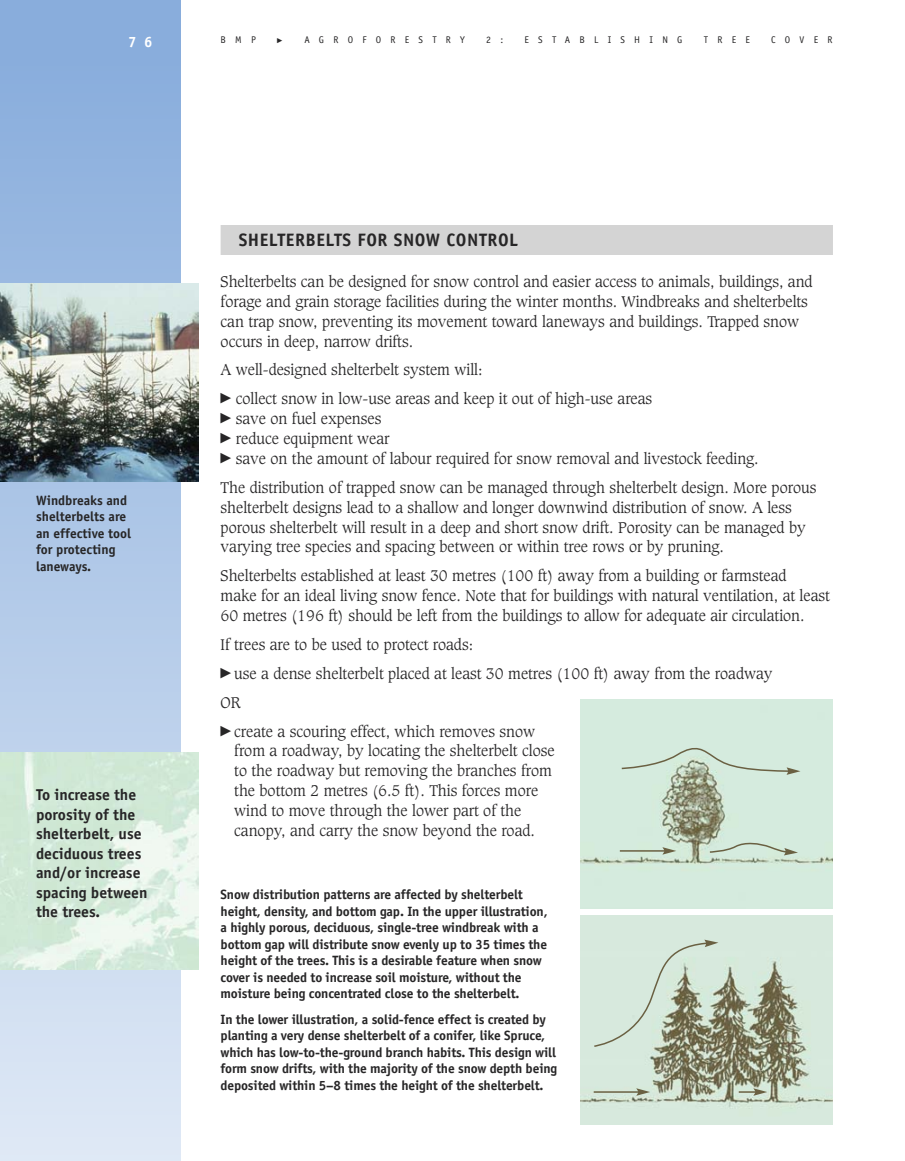
<style>
.page{position:relative;width:905px;height:1161px;background:#fff}
.page>*{position:absolute;margin:0;border:0;box-sizing:border-box;transform-origin:0 0}
.t1{font:700 18px "Officina Sans";letter-spacing:.03em;color:#272627}
.t2{font:700 15.75px/19.5px "Officina Sans";color:#272627}
.t3{font:300 15px/19.8px "Caxton";color:#272627}
.t4{font:700 15px "Officina Sans";color:#fff}
.t5{font:700 13.5px/16.5px "Officina Sans";letter-spacing:-.01em;color:#272627}
.t6{font:9.75px "Officina Sans";letter-spacing:.95em;color:#272627}
</style>
<div class="page">
<div style="left:0;top:0;width:180px;height:63px;background:#89addc"></div>
<svg style="left:0;top:63px;width:180px;height:1098px;background:#b3cae8"></svg>
<img style="left:0;top:284px;width:198px;height:198px">
<img style="left:0;top:753px;width:198px;height:216px">
<img style="left:580px;top:915px;width:252px;height:210px">
<hr style="left:593px;top:1091px;width:46px;height:2px;background:#6a6042">
<svg style="left:636px;top:1088px;width:14px;height:8px"></svg>
<svg style="left:738px;top:1088px;width:29px;height:8px"></svg>
<img style="left:580px;top:699px;width:252px;height:210px">
<hr style="left:620px;top:850px;width:45px;height:2px;background:#6a6042">
<svg style="left:662px;top:847px;width:14px;height:8px"></svg>
<svg style="left:620px;top:741px;width:180px;height:34px;background:#cce0d1"></svg>
<svg style="left:708px;top:840px;width:90px;height:15px"></svg>
<svg style="left:592px;top:940px;width:126px;height:108px;background:#c6d4c5"></svg>
<div style="left:220px;top:225px;width:612px;height:30px;background:#d4d4d4"></div>
<p class="t4" style="left:128px;top:36px;width:26px">7 6</p>
<p class="t6" style="left:220px;top:36px;width:37px">BMP</p>
<p class="t6" style="left:304px;top:36px;width:162px">AGROFORESTRY</p>
<p class="t6" style="left:486px;top:36px;width:19px">2 :</p>
<p class="t6" style="left:524px;top:36px;width:159px">ESTABLISHING</p>
<p class="t6" style="left:703px;top:36px;width:48px">TREE</p>
<p class="t6" style="left:771px;top:36px;width:63px">COVER</p>
<p class="t5" style="left:36px;top:493px;width:97px">Windbreaks and shelterbelts are an effective tool for protecting laneways.</p>
<p class="t2" style="left:36px;top:787px;width:113px">To increase the porosity of the shelterbelt, use deciduous trees and/or increase spacing between the trees.</p>
<p class="t1" style="left:239px;top:233px;width:281px">SHELTERBELTS FOR SNOW CONTROL</p>
<p class="t3" style="left:220px;top:273px;width:593px">Shelterbelts can be designed for snow control and easier access to animals, buildings, and forage and grain storage facilities during the winter months. Windbreaks and shelterbelts can trap snow, preventing its movement toward laneways and buildings. Trapped snow occurs in deep, narrow drifts.</p>
<p class="t3" style="left:236px;top:357px;width:418px;line-height:28.8px;text-indent:-15px">A well-designed shelterbelt system will:<br>collect snow in low-use areas and keep it out of high-use areas</p>
<p class="t3" style="left:236px;top:410px;width:524px">save on fuel expenses<br>reduce equipment wear<br>save on the amount of labour required for snow removal and livestock feeding.</p>
<p class="t3" style="left:221px;top:479px;width:597px">The distribution of trapped snow can be managed through shelterbelt design. More porous shelterbelt designs lead to a shallow and longer downwind distribution of snow. A less porous shelterbelt will result in a deep and short snow drift. Porosity can be managed by varying tree species and spacing between or within tree rows or by pruning.</p>
<p class="t3" style="left:221px;top:567px;width:610px">Shelterbelts established at least 30 metres (100 ft) away from a building or farmstead<br>make for an ideal living snow fence. Note that for buildings with natural ventilation, at least<br>60 metres (196 ft) should be left from the buildings to allow for adequate air circulation.</p>
<p class="t3" style="left:221px;top:636px;width:254px">If trees are to be used to protect roads:</p>
<p class="t3" style="left:234px;top:665px;width:539px">use a dense shelterbelt placed at least 30 metres (100 ft) away from the roadway</p>
<p class="t3" style="left:221px;top:693px;width:22px">OR</p>
<p class="t3" style="left:234px;top:722px;width:302px">create a scouring effect, which removes snow</p>
<p class="t3" style="left:234px;top:742px;width:322px">from a roadway, by locating the shelterbelt close to the roadway but removing the branches from the bottom 2 metres (6.5 ft). This forces more wind to move through the lower part of the canopy, and carry the snow beyond the road.</p>
<p class="t5" style="left:220px;top:888px;width:328px">Snow distribution patterns are affected by shelterbelt height, density, and bottom gap. In the upper illustration, a highly porous, deciduous, single-tree windbreak with a bottom gap will distribute snow evenly up to 35 times the height of the trees. This is a desirable feature when snow cover is needed to increase soil moisture, without the moisture being concentrated close to the shelterbelt.</p>
<p class="t5" style="left:220px;top:1012px;width:338px">In the lower illustration, a solid-fence effect is created by planting a very dense shelterbelt of a conifer, like Spruce, which has low-to-the-ground branch habits. This design will form snow drifts, with the majority of the snow depth being deposited within 5–8 times the height of the shelterbelt.</p>
</div>
